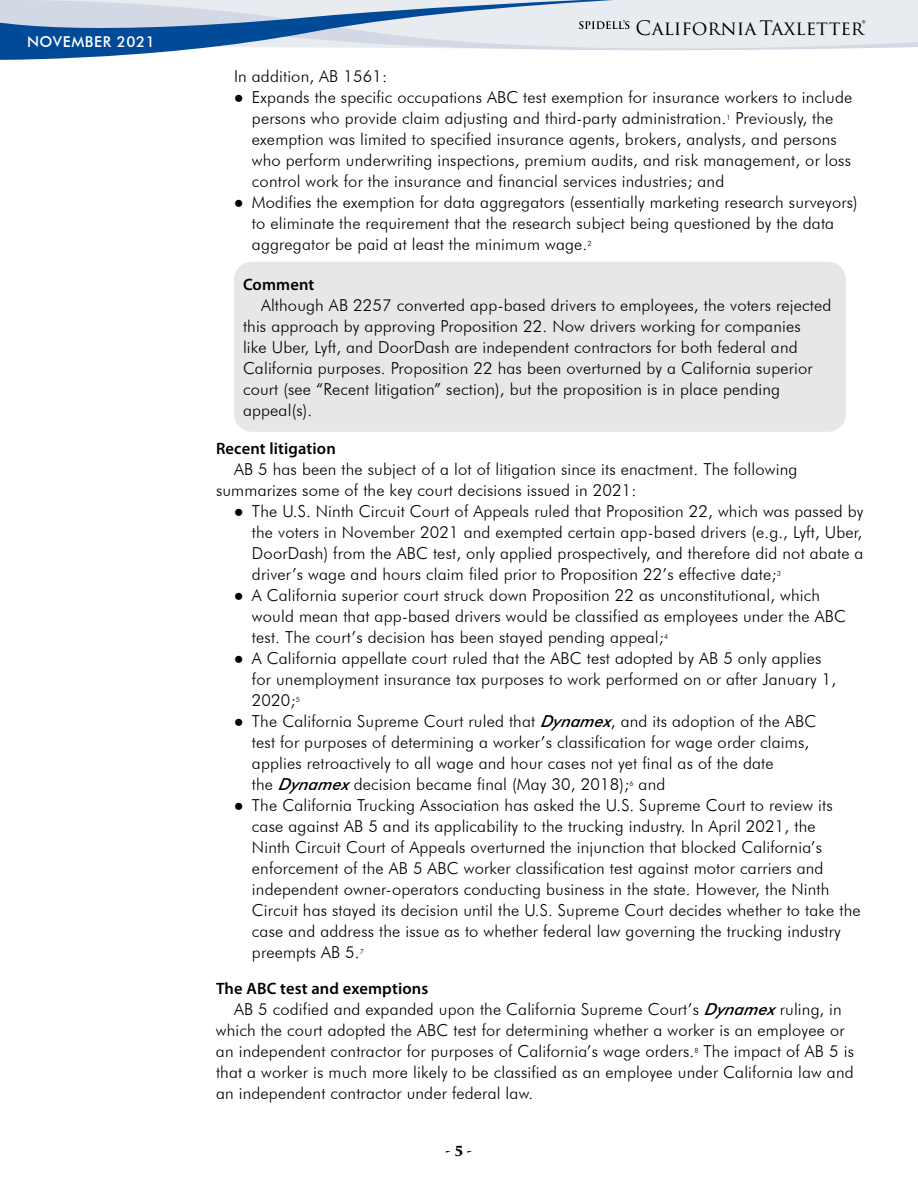
<style>
.page{position:relative;width:918px;height:1188px;background:#fff}
.page>*{position:absolute;margin:0;border:0;box-sizing:border-box;transform-origin:0 0}
.t1{font:19.5px "Trajan Pro 3";color:#000}
.t2{font:300 16.5px/21px "Futura BT";letter-spacing:.01em;color:#000}
.t3{font:600 16.5px "Myriad Pro";letter-spacing:.01em;color:#000}
.t4{font:500 15px "Futura BT";letter-spacing:.04em;color:#fff}
.t5{font:700 13.5px "Trajan Pro 3";color:#000}
.t6{font:300 7.2px "Futura BT";color:#000}
.s1{font-family:"Arial";font-weight:400}
.s2{font-weight:500;font-style:italic}
</style>
<div class="page">
<svg style="left:898px;top:0;width:20px;height:48px"></svg>
<svg style="left:0;top:0;width:898px;height:60px;fill:#e8ecf1"></svg>
<svg style="left:579px;top:20px;width:50px;height:9px"></svg>
<div style="left:234px;top:262px;width:612px;height:170px;background:#e6e7e8;border-radius:18px"></div>
<p class="t4" style="left:27px;top:33px;width:129px">NOVEMBER 2021</p>
<p class="t1" style="left:635px;top:15px;width:232px">California Taxletter®</p>
<p class="t2" style="left:234px;top:65px;width:155px">In addition, AB 1561:</p>
<p class="t2" style="left:252px;top:86px;width:602px;text-indent:-18px"><span class="s1">●</span> Expands the specific occupations ABC test exemption for insurance workers to include persons who provide claim adjusting and third-party administration.</p>
<p class="t2" style="left:252px;top:107px;width:601px;text-indent:484px">Previously, the exemption was limited to specified insurance agents, brokers, analysts, and persons who perform underwriting inspections, premium audits, and risk management, or loss control work for the insurance and financial services industries; and</p>
<p class="t2" style="left:252px;top:191px;width:607px;text-indent:-18px"><span class="s1">●</span> Modifies the exemption for data aggregators (essentially marketing research surveyors) to eliminate the requirement that the research subject being questioned by the data aggregator be paid at least the minimum wage.</p>
<p class="t6" style="left:727px;top:113px;width:6px">1</p>
<p class="t6" style="left:588px;top:239px;width:6px">2</p>
<p class="t3" style="left:243px;top:274px;width:73px">Comment</p>
<p class="t2" style="left:243px;top:294px;width:590px;text-indent:18px">Although AB 2257 converted app‑based drivers to employees, the voters rejected this approach by approving Proposition 22. Now drivers working for companies<br>like Uber, Lyft, and DoorDash are independent contractors for both federal and California purposes. Proposition 22 has been overturned by a California superior court (see “Recent litigation” section), but the proposition is in place pending appeal(s).</p>
<p class="t3" style="left:216px;top:438px;width:121px">Recent litigation</p>
<p class="t2" style="left:216px;top:458px;width:583px;text-indent:18px">AB 5 has been the subject of a lot of litigation since its enactment. The following summarizes some of the key court decisions issued in 2021:</p>
<p class="t2" style="left:252px;top:500px;width:613px;text-align:justify;text-indent:-18px"><span class="s1">●</span> The U.S. Ninth Circuit Court of Appeals ruled that Proposition 22, which was passed by the voters in November 2021 and exempted certain app‑based drivers (e.g., Lyft, Uber, DoorDash) from the ABC test, only applied prospectively, and therefore did not abate a driver’s wage and hours claim filed prior to Proposition 22’s effective date;</p>
<p class="t6" style="left:777px;top:569px;width:6px">3</p>
<p class="t2" style="left:252px;top:584px;width:595px;text-indent:-18px"><span class="s1">●</span> A California superior court struck down Proposition 22 as unconstitutional, which would mean that app-based drivers would be classified as employees under the ABC test. The court’s decision has been stayed pending appeal;</p>
<p class="t6" style="left:664px;top:632px;width:6px">4</p>
<p class="t2" style="left:252px;top:647px;width:586px;text-indent:-18px"><span class="s1">●</span> A California appellate court ruled that the ABC test adopted by AB 5 only applies for unemployment insurance tax purposes to work performed on or after January 1,<br>2020;</p>
<p class="t6" style="left:296px;top:695px;width:6px">5</p>
<p class="t2" style="left:252px;top:710px;width:566px;text-indent:-18px"><span class="s1">●</span> The California Supreme Court ruled that <span class="s2">Dynamex</span>, and its adoption of the ABC test for purposes of determining a worker’s classification for wage order claims, applies retroactively to all wage and hour cases not yet final as of the date<br>the <span class="s2">Dynamex</span>decision became final (May 30, 2018);</p>
<p class="t6" style="left:629px;top:779px;width:6px">6</p>
<p class="t2" style="left:639px;top:773px;width:28px">and</p>
<p class="t2" style="left:252px;top:794px;width:610px;text-indent:-18px"><span class="s1">●</span> The California Trucking Association has asked the U.S. Supreme Court to review its case against AB 5 and its applicability to the trucking industry. In April 2021, the<br>Ninth Circuit Court of Appeals overturned the injunction that blocked California’s enforcement of the AB 5 ABC worker classification test against motor carriers and independent owner-operators conducting business in the state. However, the Ninth Circuit has stayed its decision until the U.S. Supreme Court decides whether to take the case and address the issue as to whether federal law governing the trucking industry preempts AB 5.</p>
<p class="t6" style="left:360px;top:947px;width:6px">7</p>
<p class="t3" style="left:216px;top:978px;width:214px">The ABC test and exemptions</p>
<p class="t2" style="left:216px;top:998px;width:630px;text-indent:18px">AB 5 codified and expanded upon the California Supreme Court’s <span class="s2">Dynamex</span>ruling, in which the court adopted the ABC test for determining whether a worker is an employee or an independent contractor for purposes of California’s wage orders.</p>
<p class="t2" style="left:216px;top:1040px;width:639px;text-align:justify;text-indent:488px">The impact of AB 5 is that a worker is much more likely to be classified as an employee under California law and an independent contractor under federal law.</p>
<p class="t6" style="left:694px;top:1046px;width:6px">8</p>
<p class="t5" style="left:446px;top:1141px;width:28px">- 5 -</p>
</div>
